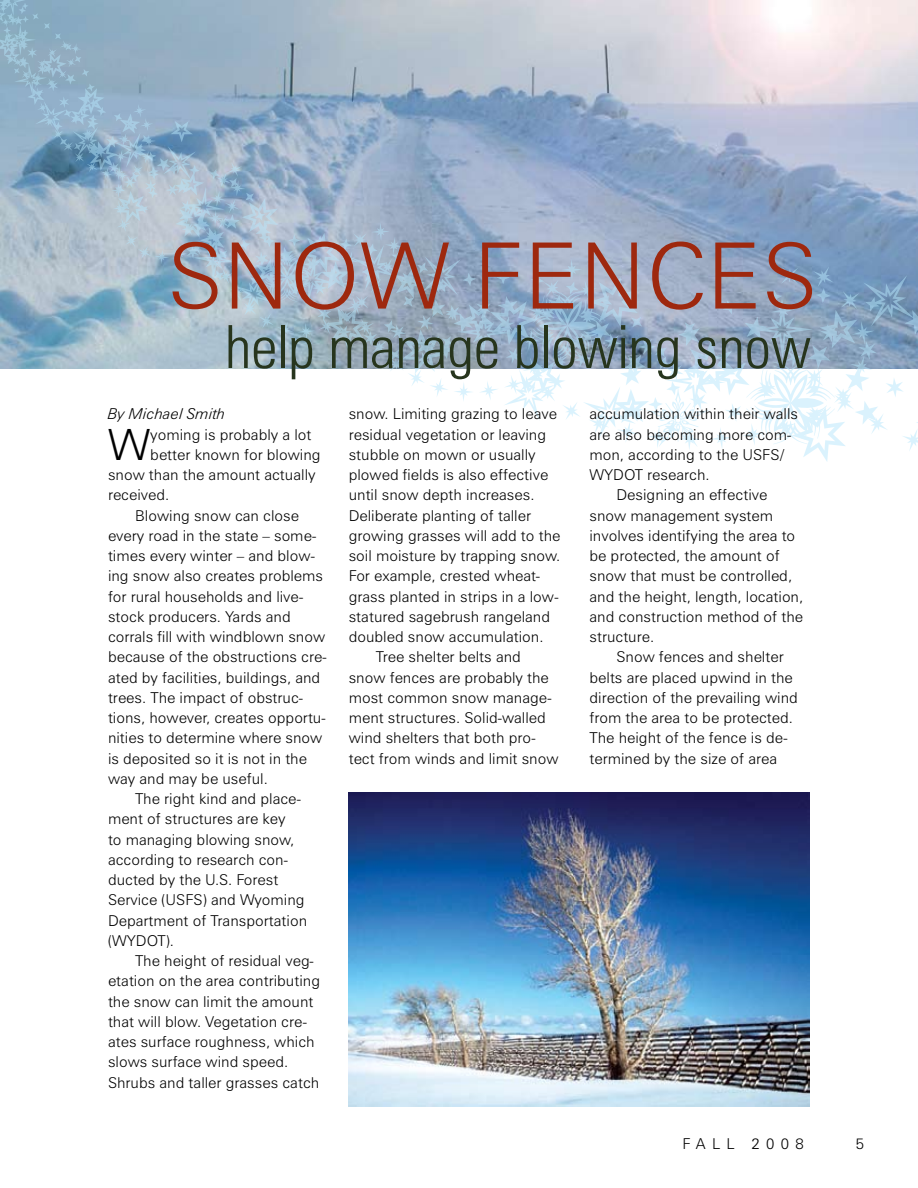
<style>
.page{position:relative;width:918px;height:1188px;background:#fff}
.page>*{position:absolute;margin:0;border:0;box-sizing:border-box;transform-origin:0 0}
.t1{font:300 91.65px "Zurich BT";color:#9e280e}
.t2{font:300 condensed 59.55px "Zurich BT";color:#27351d}
.t3{font:300 43.2px "Zurich BT";color:#000}
.t4{font:300 15px "Zurich BT";color:#000}
.t5{font:italic 300 15px "Zurich BT";color:#000}
</style>
<div class="page">
<svg style="left:0;top:0;width:918px;height:453px"></svg>
<svg style="left:746px;top:362px;width:89px;height:82px"></svg>
<svg style="left:529px;top:290px;width:77px;height:71px;background:#97b2cb"></svg>
<svg style="left:261px;top:253px;width:53px;height:49px;background:#a9c1d6"></svg>
<svg style="left:647px;top:387px;width:62px;height:60px"></svg>
<img style="left:349px;top:793px;width:461px;height:314px">
<h1 class="t1" style="left:167px;top:220px;width:71px">snow</h1>
<h1 class="t1" style="left:473px;top:220px;width:56px">fences</h1>
<h2 class="t2" style="left:225px;top:311px;width:588px">help manage blowing snow</h2>
<p class="t5" style="left:108px;top:405px;width:119px">By Michael Smith</p>
<h3 class="t3" style="left:108px;top:418px;width:44px">W</h3>
<p class="t4" style="left:150px;top:425px;width:163px">yoming is probably a lot</p>
<p class="t4" style="left:150px;top:446px;width:172px">better known for blowing</p>
<p class="t4" style="left:108px;top:466px;width:209px">snow than the amount actually</p>
<p class="t4" style="left:108px;top:486px;width:63px">received.</p>
<p class="t4" style="left:135px;top:506px;width:165px">Blowing snow can close</p>
<p class="t4" style="left:108px;top:527px;width:210px">every road in the state – some-</p>
<p class="t4" style="left:108px;top:547px;width:209px">times every winter – and blow-</p>
<p class="t4" style="left:108px;top:567px;width:217px">ing snow also creates problems</p>
<p class="t4" style="left:108px;top:587px;width:197px">for rural households and live-</p>
<p class="t4" style="left:108px;top:608px;width:184px">stock producers. Yards and</p>
<p class="t4" style="left:108px;top:628px;width:219px">corrals fill with windblown snow</p>
<p class="t4" style="left:108px;top:648px;width:220px">because of the obstructions cre-</p>
<p class="t4" style="left:108px;top:668px;width:214px">ated by facilities, buildings, and</p>
<p class="t4" style="left:108px;top:689px;width:197px">trees. The impact of obstruc-</p>
<p class="t4" style="left:108px;top:709px;width:219px">tions, however, creates opportu-</p>
<p class="t4" style="left:108px;top:729px;width:216px">nities to determine where snow</p>
<p class="t4" style="left:108px;top:749px;width:201px">is deposited so it is not in the</p>
<p class="t4" style="left:108px;top:770px;width:161px">way and may be useful.</p>
<p class="t4" style="left:135px;top:790px;width:167px">The right kind and place-</p>
<p class="t4" style="left:108px;top:810px;width:179px">ment of structures are key</p>
<p class="t4" style="left:108px;top:830px;width:188px">to managing blowing snow,</p>
<p class="t4" style="left:108px;top:851px;width:181px">according to research con-</p>
<p class="t4" style="left:108px;top:871px;width:172px">ducted by the U.S. Forest</p>
<p class="t4" style="left:108px;top:891px;width:198px">Service (USFS) and Wyoming</p>
<p class="t4" style="left:108px;top:911px;width:201px">Department of Transportation</p>
<p class="t4" style="left:108px;top:932px;width:68px">(WYDOT).</p>
<p class="t4" style="left:135px;top:952px;width:180px">The height of residual veg-</p>
<p class="t4" style="left:108px;top:972px;width:214px">etation on the area contributing</p>
<p class="t4" style="left:108px;top:992px;width:207px">the snow can limit the amount</p>
<p class="t4" style="left:108px;top:1013px;width:200px">that will blow. Vegetation cre-</p>
<p class="t4" style="left:108px;top:1033px;width:208px">ates surface roughness, which</p>
<p class="t4" style="left:108px;top:1053px;width:182px">slows surface wind speed.</p>
<p class="t4" style="left:108px;top:1073px;width:213px">Shrubs and taller grasses catch</p>
<p class="t4" style="left:349px;top:405px;width:210px">snow. Limiting grazing to leave</p>
<p class="t4" style="left:349px;top:425px;width:199px">residual vegetation or leaving</p>
<p class="t4" style="left:349px;top:446px;width:188px">stubble on mown or usually</p>
<p class="t4" style="left:349px;top:466px;width:201px">plowed fields is also effective</p>
<p class="t4" style="left:349px;top:486px;width:187px">until snow depth increases.</p>
<p class="t4" style="left:349px;top:506px;width:184px">Deliberate planting of taller</p>
<p class="t4" style="left:349px;top:527px;width:213px">growing grasses will add to the</p>
<p class="t4" style="left:349px;top:547px;width:213px">soil moisture by trapping snow.</p>
<p class="t4" style="left:349px;top:567px;width:193px">For example, crested wheat-</p>
<p class="t4" style="left:349px;top:587px;width:211px">grass planted in strips in a low-</p>
<p class="t4" style="left:349px;top:608px;width:203px">statured sagebrush rangeland</p>
<p class="t4" style="left:349px;top:628px;width:196px">doubled snow accumulation.</p>
<p class="t4" style="left:376px;top:648px;width:147px">Tree shelter belts and</p>
<p class="t4" style="left:349px;top:668px;width:202px">snow fences are probably the</p>
<p class="t4" style="left:349px;top:689px;width:204px">most common snow manage-</p>
<p class="t4" style="left:349px;top:709px;width:199px">ment structures. Solid-walled</p>
<p class="t4" style="left:349px;top:729px;width:188px">wind shelters that both pro-</p>
<p class="t4" style="left:349px;top:749px;width:211px">tect from winds and limit snow</p>
<p class="t4" style="left:590px;top:405px;width:210px">accumulation within their walls</p>
<p class="t4" style="left:590px;top:425px;width:203px">are also becoming more com-</p>
<p class="t4" style="left:590px;top:446px;width:196px">mon, according to the USFS/</p>
<p class="t4" style="left:590px;top:466px;width:122px">WYDOT research.</p>
<p class="t4" style="left:616px;top:486px;width:152px">Designing an effective</p>
<p class="t4" style="left:590px;top:506px;width:185px">snow management system</p>
<p class="t4" style="left:590px;top:527px;width:207px">involves identifying the area to</p>
<p class="t4" style="left:590px;top:547px;width:192px">be protected, the amount of</p>
<p class="t4" style="left:590px;top:567px;width:204px">snow that must be controlled,</p>
<p class="t4" style="left:590px;top:587px;width:215px">and the height, length, location,</p>
<p class="t4" style="left:590px;top:608px;width:215px">and construction method of the</p>
<p class="t4" style="left:590px;top:628px;width:66px">structure.</p>
<p class="t4" style="left:616px;top:648px;width:169px">Snow fences and shelter</p>
<p class="t4" style="left:590px;top:668px;width:205px">belts are placed upwind in the</p>
<p class="t4" style="left:590px;top:689px;width:210px">direction of the prevailing wind</p>
<p class="t4" style="left:590px;top:709px;width:205px">from the area to be protected.</p>
<p class="t4" style="left:590px;top:729px;width:200px">The height of the fence is de-</p>
<p class="t4" style="left:590px;top:749px;width:189px">termined by the size of area</p>
<p class="t4" style="left:682px;top:1134px;width:14px">fall</p>
<p class="t4" style="left:752px;top:1134px;width:54px">2008</p>
<p class="t4" style="left:856px;top:1134px;width:10px">5</p>
</div>
